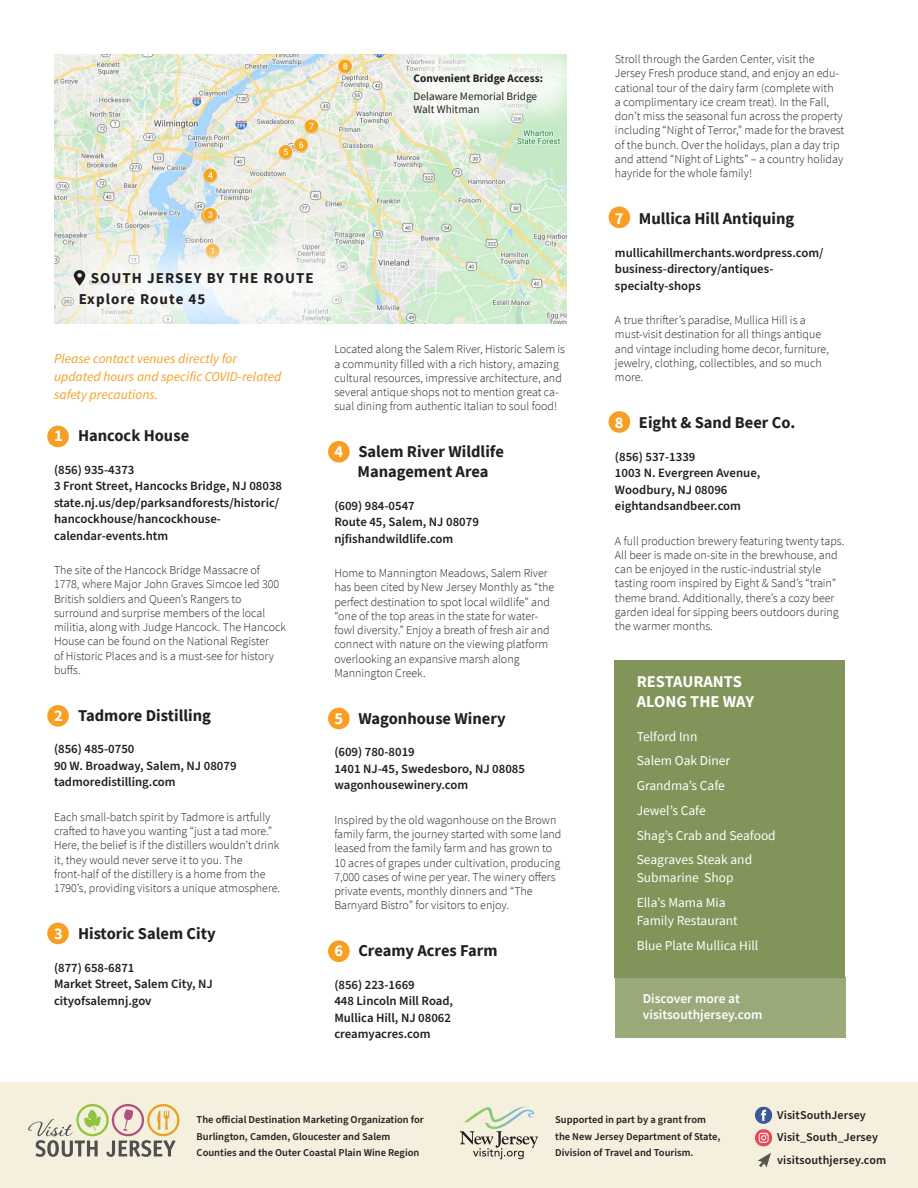
<style>
.page{position:relative;width:918px;height:1188px;background:#fff}
.page>*{position:absolute;margin:0;border:0;box-sizing:border-box;transform-origin:0 0}
.Location_Header{font:700 16.5px/19.8px "Source Sans Pro";color:#231f20;text-align:center}
.Restaurant_Box_Heade{font:700 16.5px/19.8px "Source Sans Pro";color:#fff}
.t1{font:700 15px "Source Sans Pro";letter-spacing:.07em;color:#231f20}
.Paragraph_Style_2{font:13.5px/18px "Source Sans Pro";color:#fff}
.t2{font:italic 13.5px/18px "Source Sans Pro";color:#f89e22}
.t3{font:600 13.5px "Source Sans Pro";color:#fff}
.Location_Info{font:600 12.75px/16.5px "Source Sans Pro";color:#231f20}
.Body_Copy{font:300 12px/14.2px "Source Sans Pro";color:#231f20}
.t4{font:600 12px "Source Sans Pro";letter-spacing:.01em;color:#231f20}
.t5{font:11.25px "Source Sans Pro";color:#231f20}
.t6{font:700 11.25px "Source Sans Pro";color:#231f20}
.t7{font:600 10.5px/16.5px "Source Sans Pro";color:#231f20}
.s1{color:#fff}
</style>
<div class="page">
<div style="left:47px;top:426px;width:22px;height:21px;background:#f89e22;border-radius:50%"></div>
<div style="left:47px;top:923px;width:22px;height:21px;background:#f89e22;border-radius:50%"></div>
<div style="left:47px;top:705px;width:22px;height:22px;background:#f89e22;border-radius:50%"></div>
<div style="left:328px;top:708px;width:22px;height:21px;background:#f89e22;border-radius:50%"></div>
<div style="left:609px;top:411px;width:21px;height:22px;background:#f89e22;border-radius:50%"></div>
<div style="left:328px;top:441px;width:22px;height:22px;background:#f89e22;border-radius:50%"></div>
<div style="left:609px;top:207px;width:21px;height:21px;background:#f89e22;border-radius:50%"></div>
<div style="left:328px;top:940px;width:22px;height:22px;background:#f89e22;border-radius:50%"></div>
<div style="left:0;top:1082px;width:918px;height:106px;background:#f4f0dd"></div>
<img style="left:54px;top:54px;width:513px;height:270px">
<div style="left:393px;top:36px;width:199px;height:110px;background:#fff;opacity:.79"></div>
<div style="left:615px;top:660px;width:230px;height:317px;background:#819459"></div>
<svg style="left:28px;top:1104px;width:151px;height:53px"></svg>
<svg style="left:464px;top:1106px;width:71px;height:23px"></svg>
<svg style="left:460px;top:1131px;width:78px;height:28px"></svg>
<svg style="left:755px;top:1107px;width:17px;height:39px"></svg>
<svg style="left:758px;top:1153px;width:13px;height:14px"></svg>
<div style="left:39px;top:220px;width:348px;height:138px;background:#fff;opacity:.77"></div>
<svg style="left:74px;top:270px;width:11px;height:16px"></svg>
<div style="left:615px;top:977px;width:230px;height:61px;background:#9aa97a"></div>
<p class="t6" style="left:414px;top:71px;width:131px">Convenient Bridge Access:</p>
<p class="t5" style="left:414px;top:89px;width:125px">Delaware Memorial Bridge</p>
<p class="t5" style="left:414px;top:102px;width:67px">Walt Whitman</p>
<p class="t1" style="left:91px;top:268px;width:224px">SOUTH JERSEY BY THE ROUTE</p>
<p class="t1" style="left:79px;top:288px;width:128px">Explore Route 45</p>
<p class="t2" style="left:54px;top:349px;width:229px">Please contact venues directly for updated hours and specific COVID-related safety precautions.</p>
<p class="Location_Header" style="left:54px;top:425px;width:137px"><span class="s1">1</span> Hancock House</p>
<p class="Location_Info" style="left:54px;top:462px;width:230px">(856) 935-4373<br>3 Front Street, Hancocks Bridge, NJ 08038 state.nj.us/dep/parksandforests/historic/ hancockhouse/hancockhouse&shy;calendar-events.htm</p>
<p class="Body_Copy" style="left:54px;top:563px;width:234px">The site of the Hancock Bridge Massacre of 1778, where Major John Graves Simcoe led 300<br>British soldiers and Queen’s Rangers to surround and surprise members of the local militia, along with Judge Hancock. The Hancock House can be found on the National Register<br>of Historic Places and is a must-see for history buffs.</p>
<p class="Location_Header" style="left:54px;top:705px;width:158px"><span class="s1">2</span> Tadmore Distilling</p>
<p class="Location_Info" style="left:54px;top:741px;width:184px">(856) 485-0750<br>90 W. Broadway, Salem, NJ 08079 tadmoredistilling.com</p>
<p class="Body_Copy" style="left:54px;top:810px;width:228px">Each small-batch spirit by Tadmore is artfully crafted to have you wanting “just a tad more.” Here, the belief is if the distillers wouldn’t drink it, they would never serve it to you. The front-half of the distillery is a home from the 1790’s, providing visitors a unique atmosphere.</p>
<p class="Location_Header" style="left:54px;top:923px;width:163px"><span class="s1">3</span> Historic Salem City</p>
<p class="Location_Info" style="left:54px;top:960px;width:160px">(877) 658-6871<br>Market Street, Salem City, NJ cityofsalemnj.gov</p>
<p class="Body_Copy" style="left:334px;top:342px;width:232px">Located along the Salem River, Historic Salem is a community filled with a rich history, amazing cultural resources, impressive architecture, and several antique shops not to mention great ca&shy;sual dining from authentic Italian to soul food!</p>
<p class="Location_Header" style="left:334px;top:442px;width:171px"><span class="s1">4</span> Salem River Wildlife<br>Management Area</p>
<p class="Location_Info" style="left:334px;top:498px;width:146px">(609) 984-0547<br>Route 45, Salem, NJ 08079 njfishandwildlife.com</p>
<p class="Body_Copy" style="left:334px;top:566px;width:221px">Home to Mannington Meadows, Salem River has been cited by New Jersey Monthly as “the perfect destination to spot local wildlife” and “one of the top areas in the state for water&shy;fowl diversity.” Enjoy a breath of fresh air and connect with nature on the viewing platform overlooking an expansive marsh along Mannington Creek.</p>
<p class="Location_Header" style="left:334px;top:708px;width:173px"><span class="s1">5</span> Wagonhouse Winery</p>
<p class="Location_Info" style="left:334px;top:744px;width:192px">(609) 780-8019<br>1401 NJ-45, Swedesboro, NJ 08085 wagonhousewinery.com</p>
<p class="Body_Copy" style="left:334px;top:813px;width:229px">Inspired by the old wagonhouse on the Brown family farm, the journey started with some land leased from the family farm and has grown to 10 acres of grapes under cultivation, producing 7,000 cases of wine per year. The winery offers private events, monthly dinners and “The Barnyard Bistro” for visitors to enjoy.</p>
<p class="Location_Header" style="left:334px;top:941px;width:165px"><span class="s1">6</span> Creamy Acres Farm</p>
<p class="Location_Info" style="left:334px;top:977px;width:120px">(856) 223-1669<br>448 Lincoln Mill Road,<br>Mullica Hill, NJ 08062 creamyacres.com</p>
<p class="Body_Copy" style="left:615px;top:52px;width:231px">Stroll through the Garden Center, visit the Jersey Fresh produce stand, and enjoy an edu&shy;cational tour of the dairy farm (complete with<br>a complimentary ice cream treat). In the Fall, don’t miss the seasonal fun across the property including “Night of Terror,” made for the bravest of the bunch. Over the holidays, plan a day trip and attend “Night of Lights” – a country holiday hayride for the whole family!</p>
<p class="Location_Header" style="left:615px;top:208px;width:181px"><span class="s1">7</span> Mullica Hill Antiquing</p>
<p class="Location_Info" style="left:615px;top:244px;width:210px">mullicahillmerchants.wordpress.com/ business-directory/antiques&shy;specialty-shops</p>
<p class="Body_Copy" style="left:615px;top:313px;width:216px">A true thrifter’s paradise, Mullica Hill is a must-visit destination for all things antique and vintage including home decor, furniture, jewelry, clothing, collectibles, and so much more.</p>
<p class="Location_Header" style="left:615px;top:412px;width:182px"><span class="s1">8</span> Eight &amp; Sand Beer Co.</p>
<p class="Location_Info" style="left:615px;top:448px;width:147px">(856) 537-1339<br>1003 N. Evergreen Avenue,<br>Woodbury, NJ 08096 eightandsandbeer.com</p>
<p class="Body_Copy" style="left:615px;top:533px;width:231px">A full production brewery featuring twenty taps.<br>All beer is made on-site in the brewhouse, and can be enjoyed in the rustic-industrial style tasting room inspired by Eight &amp; Sand’s “train” theme brand. Additionally, there’s a cozy beer garden ideal for sipping beers outdoors during the warmer months.</p>
<p class="Restaurant_Box_Heade" style="left:637px;top:671px;width:119px">RESTAURANTS<br>ALONG THE WAY</p>
<p class="Paragraph_Style_2" style="left:637px;top:727px;width:62px">Telford Inn</p>
<p class="Paragraph_Style_2" style="left:637px;top:752px;width:95px">Salem Oak Diner</p>
<p class="Paragraph_Style_2" style="left:637px;top:776px;width:90px">Grandma’s Cafe</p>
<p class="Paragraph_Style_2" style="left:637px;top:801px;width:71px">Jewel’s Cafe</p>
<p class="Paragraph_Style_2" style="left:637px;top:826px;width:141px">Shag’s Crab and Seafood</p>
<p class="Paragraph_Style_2" style="left:637px;top:851px;width:117px">Seagraves Steak and<br>Submarine Shop</p>
<p class="Paragraph_Style_2" style="left:637px;top:893px;width:103px">Ella’s Mama Mia<br>Family Restaurant</p>
<p class="Paragraph_Style_2" style="left:637px;top:936px;width:123px">Blue Plate Mullica Hill</p>
<p class="t3" style="left:643px;top:990px;width:99px">Discover more at</p>
<p class="t3" style="left:643px;top:1006px;width:121px">visitsouthjersey.com</p>
<p class="t7" style="left:197px;top:1112px;width:229px">The official Destination Marketing Organization for<br>Burlington, Camden, Gloucester and Salem<br>Counties and the Outer Coastal Plain Wine Region</p>
<p class="t7" style="left:555px;top:1112px;width:167px">Supported in part by a grant from the New Jersey Department of State,<br>Division of Travel and Tourism.</p>
<p class="t4" style="left:777px;top:1107px;width:90px">VisitSouthJersey</p>
<p class="t4" style="left:777px;top:1129px;width:102px">Visit_South_Jersey</p>
<p class="t4" style="left:777px;top:1152px;width:111px">visitsouthjersey.com</p>
</div>
